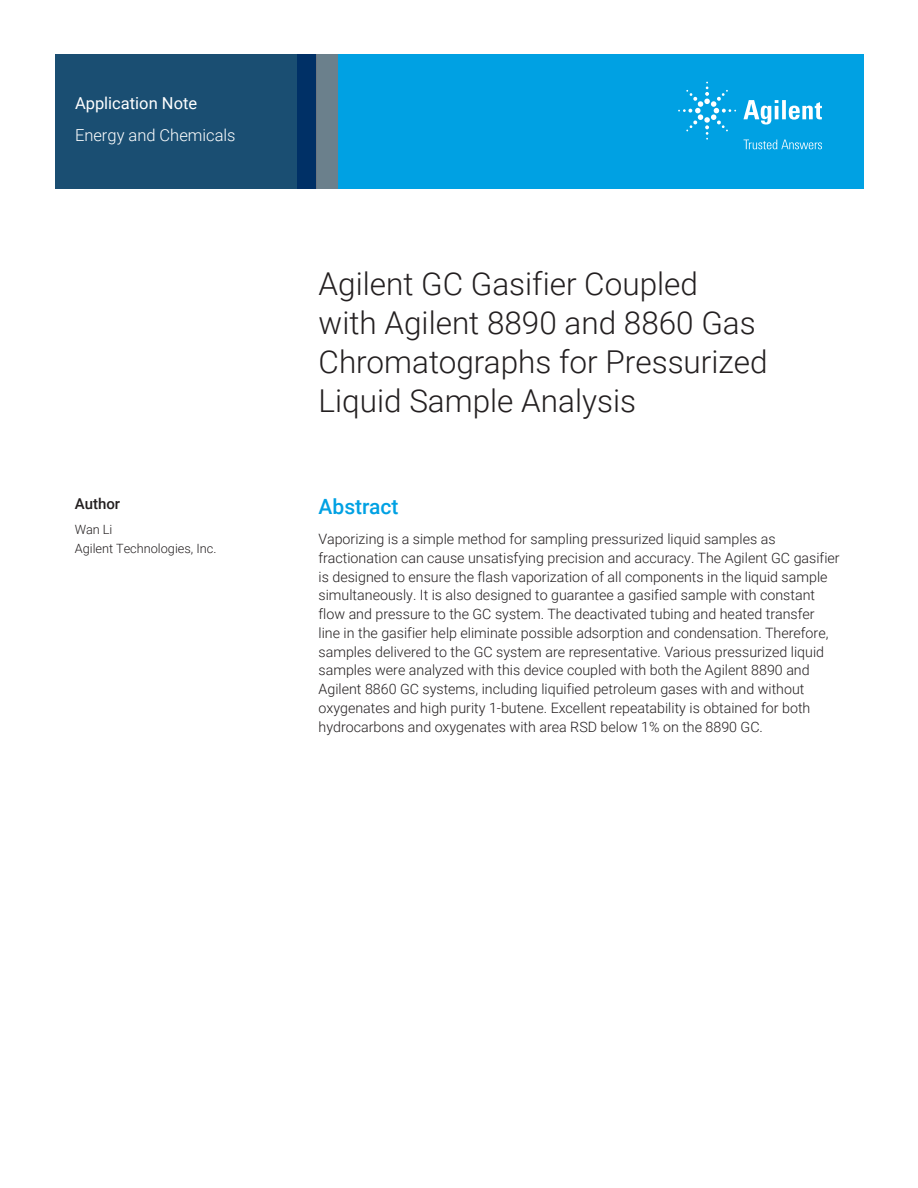
<style>
.page{position:relative;width:918px;height:1188px;background:#fff}
.page>*{position:absolute;margin:0;border:0;box-sizing:border-box;transform-origin:0 0}
.t1{font:300 31.5px/39px "Roboto";color:#231f20}
.Header_1{font:500 21px "Roboto";color:#00a1e3}
.Area_Identifier{font:300 16.5px "Roboto";color:#fff}
.Doctype{font:16.5px "Roboto";color:#fff}
.DATA_author_title{font:500 15px "Roboto";color:#231f20}
.Text{font:300 14.25px/18.8px "Roboto";color:#231f20}
.DATA_author_name___i{font:300 12.75px/18.8px "Roboto";color:#231f20}
</style>
<div class="page">
<div style="left:297px;top:54px;width:567px;height:135px;background:#00a1e3"></div>
<svg style="left:55px;top:54px;width:261px;height:135px;background:#184b71"></svg>
<div style="left:316px;top:54px;width:22px;height:135px;background:#6b808c"></div>
<svg style="left:743px;top:100px;width:79px;height:25px"></svg>
<svg style="left:678px;top:82px;width:58px;height:58px"></svg>
<svg style="left:744px;top:140px;width:78px;height:9px"></svg>
<p class="Doctype" style="left:75px;top:91px;width:124px">Application Note</p>
<p class="Area_Identifier" style="left:75px;top:124px;width:162px">Energy and Chemicals</p>
<p class="DATA_author_title" style="left:75px;top:493px;width:47px">Author</p>
<p class="DATA_author_name___i" style="left:75px;top:519px;width:143px">Wan Li<br>Agilent Technologies, Inc.</p>
<p class="t1" style="left:319px;top:263px;width:451px">Agilent GC Gasifier Coupled<br>with Agilent 8890 and 8860 Gas<br>Chromatographs for Pressurized<br>Liquid Sample Analysis</p>
<p class="Header_1" style="left:319px;top:491px;width:82px">Abstract</p>
<p class="Text" style="left:319px;top:529px;width:523px">Vaporizing is a simple method for sampling pressurized liquid samples as fractionation can cause unsatisfying precision and accuracy. The Agilent GC gasifier is designed to ensure the flash vaporization of all components in the liquid sample simultaneously. It is also designed to guarantee a gasified sample with constant flow and pressure to the GC system. The deactivated tubing and heated transfer line in the gasifier help eliminate possible adsorption and condensation. Therefore, samples delivered to the GC system are representative. Various pressurized liquid samples were analyzed with this device coupled with both the Agilent 8890 and Agilent 8860 GC systems, including liquified petroleum gases with and without oxygenates and high purity 1-butene. Excellent repeatability is obtained for both hydrocarbons and oxygenates with area RSD below 1% on the 8890 GC.</p>
</div>
